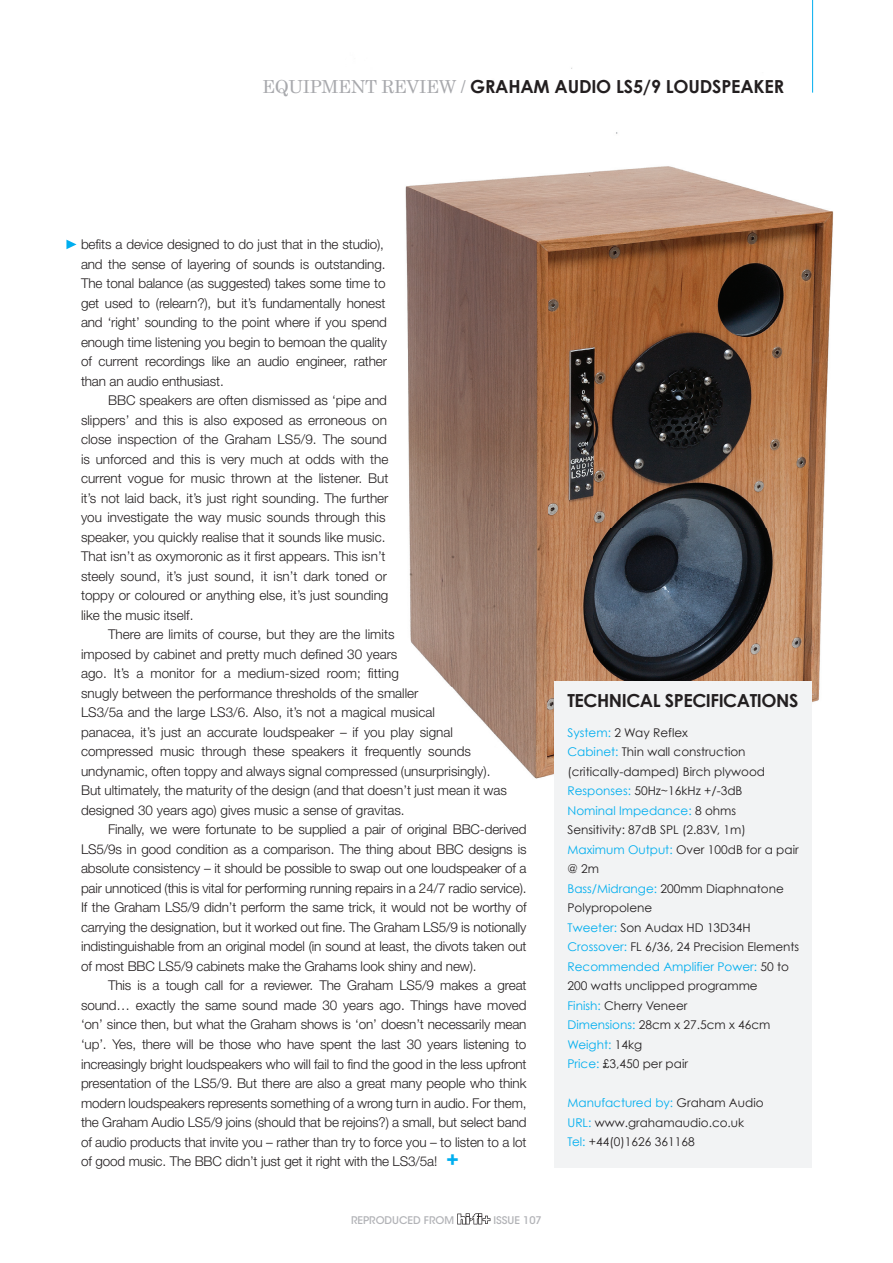
<style>
.page{position:relative;width:893px;height:1263px;background:#fff}
.page>*{position:absolute;margin:0;border:0;box-sizing:border-box;transform-origin:0 0}
.t1{font:700 18px "Century Gothic";letter-spacing:-.02em;color:#231f20}
.t2{font:300 13.5px/19.5px "Helvetica Neue LT Std";color:#231f20}
.t3{font:12px/19.5px "Century Gothic";color:#231f20}
.t4{font:500 10.5px "ITC Avant Garde Std";color:#b2b3b7}
.s1{font-family:"Century Schoolbook";font-weight:400;color:#a8a9ad}
.s2{font-family:"Gill Sans Std";font-weight:700;font-size:21px;color:#00aeef}
.s3{color:#00aeef}
</style>
<div class="page">
<img style="left:405px;top:53px;width:429px;height:793px">
<hr style="left:812px;top:0;width:1px;height:93px;background:#00aeef">
<svg style="left:457px;top:1213px;width:33px;height:11px"></svg>
<svg style="left:66px;top:240px;width:11px;height:9px"></svg>
<div style="left:555px;top:681px;width:257px;height:486px;background:#f2f3f4"></div>
<h1 class="t1" style="left:262px;top:75px;width:523px"><span class="s1">EQUIPMENT REVIEW /</span> GRAHAM AUDIO LS5/9 LOUDSPEAKER</h1>
<p class="t2" style="left:81px;top:234px;width:308px">befits a device designed to do just that in the studio), and the sense of layering of sounds is outstanding.<br>The tonal balance (as suggested) takes some time to get used to (relearn?), but it’s fundamentally honest and ‘right’ sounding to the point where if you spend enough time listening you begin to bemoan the quality of current recordings like an audio engineer, rather than an audio enthusiast.</p>
<p class="t2" style="left:81px;top:390px;width:309px;text-indent:27px">BBC speakers are often dismissed as ‘pipe and slippers’ and this is also exposed as erroneous on close inspection of the Graham LS5/9. The sound is unforced and this is very much at odds with the current vogue for music thrown at the listener. But it’s not laid back, it’s just right sounding. The further you investigate the way music sounds through this speaker, you quickly realise that it sounds like music.<br>That isn’t as oxymoronic as it first appears. This isn’t steely sound, it’s just sound, it isn’t dark toned or toppy or coloured or anything else, it’s just sounding like the music itself.</p>
<p class="t2" style="left:81px;top:624px;width:427px;text-indent:27px">There are limits of course, but they are the limits<br>imposed by cabinet and pretty much defined 30 years<br>ago. It’s a monitor for a medium-sized room; fitting<br>snugly between the performance thresholds of the smaller<br>LS3/5a and the large LS3/6. Also, it’s not a magical musical<br>panacea, it’s just an accurate loudspeaker – if you play signal compressed music through these speakers it frequently sounds undynamic, often toppy and always signal compressed (unsurprisingly).<br>But ultimately, the maturity of the design (and that doesn’t just mean it was designed 30 years ago) gives music a sense of gravitas.</p>
<p class="t2" style="left:81px;top:819px;width:447px;text-align:justify;text-indent:27px">Finally, we were fortunate to be supplied a pair of original BBC-derived LS5/9s in good condition as a comparison. The thing about BBC designs is absolute consistency – it should be possible to swap out one loudspeaker of a pair unnoticed (this is vital for performing running repairs in a 24/7 radio service).<br>If the Graham LS5/9 didn’t perform the same trick, it would not be worthy of carrying the designation, but it worked out fine. The Graham LS5/9 is notionally indistinguishable from an original model (in sound at least, the divots taken out of most BBC LS5/9 cabinets make the Grahams look shiny and new).</p>
<p class="t2" style="left:81px;top:976px;width:447px;text-align:justify;text-indent:27px">This is a tough call for a reviewer. The Graham LS5/9 makes a great sound… exactly the same sound made 30 years ago. Things have moved ‘on’ since then, but what the Graham shows is ‘on’ doesn’t necessarily mean ‘up’. Yes, there will be those who have spent the last 30 years listening to increasingly bright loudspeakers who will fail to find the good in the less upfront presentation of the LS5/9. But there are also a great many people who think modern loudspeakers represents something of a wrong turn in audio. For them, the Graham Audio LS5/9 joins (should that be rejoins?) a small, but select band of audio products that invite you – rather than try to force you – to listen to a lot of good music. The BBC didn’t just get it right with the LS3/5a! <span class="s2">+</span></p>
<p class="t4" style="left:351px;top:1214px;width:104px">REPRODUCED FROM</p>
<p class="t4" style="left:493px;top:1214px;width:50px">ISSUE 107</p>
<h1 class="t1" style="left:567px;top:689px;width:232px">TECHNICAL SPECIFICATIONS</h1>
<p class="t3" style="left:567px;top:722px;width:233px"><span class="s3">System:</span> 2 Way Reflex<br><span class="s3">Cabinet:</span> Thin wall construction (critically-damped) Birch plywood<br><span class="s3">Responses:</span> 50Hz~16kHz +/-3dB<br><span class="s3">Nominal Impedance:</span> 8 ohms<br>Sensitivity: 87dB SPL (2.83V, 1m)<br><span class="s3">Maximum Output:</span> Over 100dB for a pair @ 2m<br><span class="s3">Bass/Midrange:</span> 200mm Diaphnatone<br>Polypropolene<br><span class="s3">Tweeter:</span> Son Audax HD 13D34H<br><span class="s3">Crossover:</span> FL 6/36, 24 Precision Elements<br><span class="s3">Recommended Amplifier Power:</span> 50 to<br>200 watts unclipped programme<br><span class="s3">Finish:</span> Cherry Veneer<br><span class="s3">Dimensions:</span> 28cm x 27.5cm x 46cm<br><span class="s3">Weight:</span> 14kg<br><span class="s3">Price:</span> £3,450 per pair</p>
<p class="t3" style="left:567px;top:1093px;width:198px"><span class="s3">Manufactured by:</span> Graham Audio<br><span class="s3">URL:</span> www.grahamaudio.co.uk<br><span class="s3">Tel:</span> +44(0)1626 361168</p>
</div>
